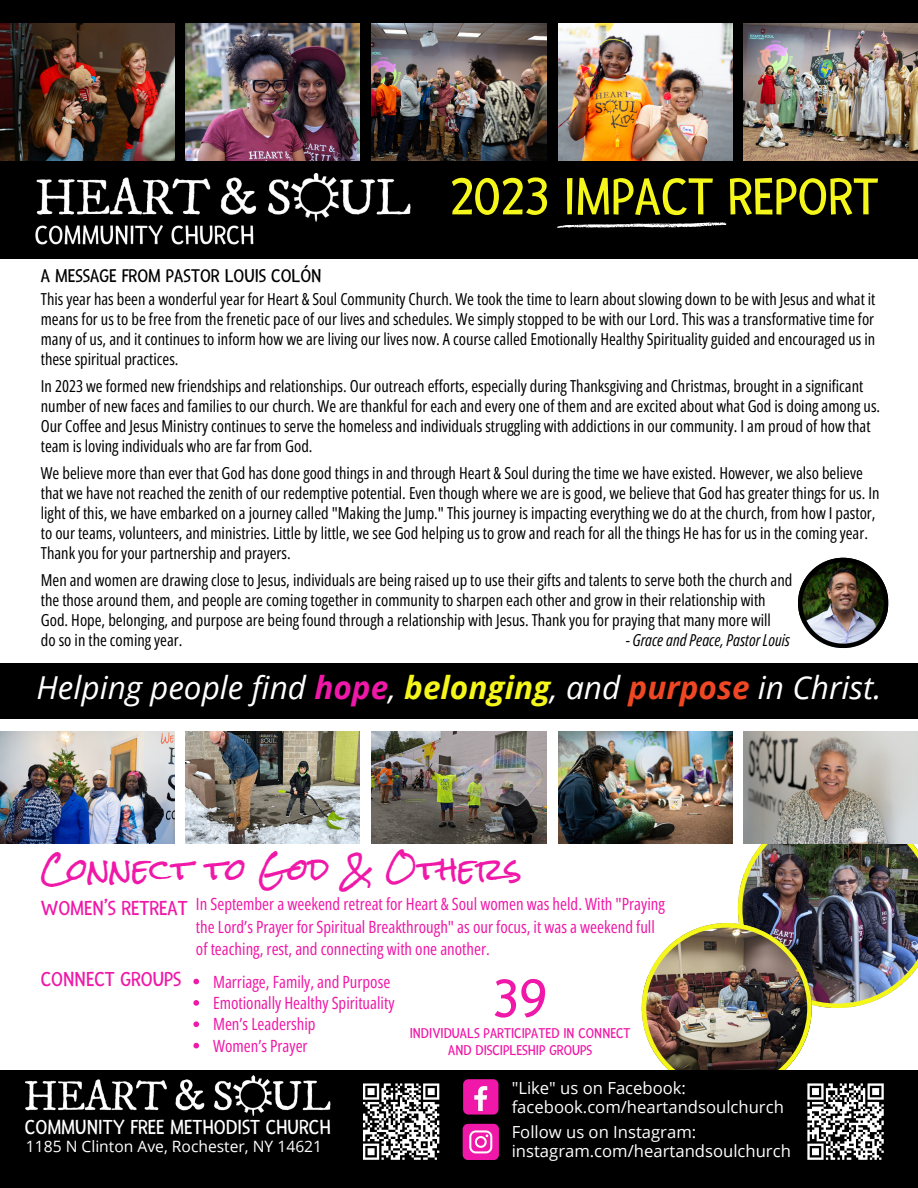
<style>
.page{position:relative;width:918px;height:1188px;background:#fff}
.page>*{position:absolute;margin:0;border:0;box-sizing:border-box;transform-origin:0 0}
.t1{font:57.15px "Fresca";color:#ef18a8}
.t2{font:55.8px "Fresca";color:#f5f71a}
.t3{font:italic 31.65px "Open Sans";color:#fff}
.t4{font:30px "Rock Salt";color:#ef18a8}
.t5{font:21.75px "Fresca";color:#fff}
.t6{font:21.75px "Fresca";color:#ef18a8}
.t7{font:19.8px "Fresca";color:#000}
.t8{font:16.8px/22.5px "Open Sans Condensed";color:#ef18a8}
.t9{font:16.65px/18.8px "Open Sans";color:#fff}
.t10{font:16.5px/20px "Open Sans Condensed";color:#000}
.t11{font:italic 16.5px "Open Sans Condensed";color:#000}
.t12{font:15.6px "Open Sans";color:#fff}
.t13{font:15.3px/16.8px "Fresca";color:#ef18a8;text-align:center}
.s1{font-weight:700;color:#ef18a8}
.s2{font-weight:700;color:#f5f71a}
.s3{font-weight:700;color:#ef4623}
</style>
<div class="page">
<div style="left:0;top:0;width:918px;height:259px;background:#000"></div>
<img style="left:186px;top:23px;width:174px;height:138px">
<img style="left:0;top:23px;width:174px;height:138px">
<img style="left:744px;top:23px;width:174px;height:138px">
<img style="left:558px;top:23px;width:174px;height:137px">
<img style="left:371px;top:23px;width:175px;height:138px">
<svg style="left:557px;top:222px;width:170px;height:6px"></svg>
<img style="left:35px;top:173px;width:376px;height:72px">
<img style="left:0;top:731px;width:174px;height:113px">
<img style="left:186px;top:731px;width:174px;height:113px">
<img style="left:371px;top:731px;width:176px;height:113px">
<img style="left:558px;top:731px;width:174px;height:113px">
<img style="left:744px;top:731px;width:174px;height:78px">
<svg style="left:193px;top:979px;width:6px;height:5px"></svg>
<svg style="left:193px;top:1000px;width:6px;height:6px"></svg>
<svg style="left:193px;top:1021px;width:6px;height:6px"></svg>
<svg style="left:193px;top:1043px;width:6px;height:5px"></svg>
<div style="left:0;top:663px;width:918px;height:56px;background:#000"></div>
<img style="left:798px;top:558px;width:90px;height:90px">
<div style="left:0;top:1071px;width:918px;height:117px;background:#000"></div>
<div style="left:463px;top:1079px;width:35px;height:36px;background:#ef18a8;border-radius:5px"></div>
<svg style="left:474px;top:1086px;width:13px;height:25px"></svg>
<img style="left:26px;top:1076px;width:305px;height:39px">
<svg style="left:463px;top:1124px;width:36px;height:36px"></svg>
<img style="left:642px;top:809px;width:276px;height:351px">
<svg style="left:363px;top:1083px;width:77px;height:77px"></svg>
<p class="t7" style="left:41px;top:265px;width:282px">A MESSAGE FROM PASTOR LOUIS COLÓN</p>
<p class="t2" style="left:450px;top:166px;width:430px">2023 IMPACT REPORT</p>
<p class="t10" style="left:41px;top:288px;width:836px;text-align:justify">This year has been a wonderful year for Heart &amp; Soul Community Church. We took the time to learn about slowing down to be with Jesus and what it means for us to be free from the frenetic pace of our lives and schedules. We simply stopped to be with our Lord. This was a transformative time for many of us, and it continues to inform how we are living our lives now. A course called Emotionally Healthy Spirituality guided and encouraged us in these spiritual practices.</p>
<p class="t10" style="left:41px;top:375px;width:841px">In 2023 we formed new friendships and relationships. Our outreach efforts, especially during Thanksgiving and Christmas, brought in a significant number of new faces and families to our church. We are thankful for each and every one of them and are excited about what God is doing among us.<br>Our Coffee and Jesus Ministry continues to serve the homeless and individuals struggling with addictions in our community. I am proud of how that team is loving individuals who are far from God.</p>
<p class="t10" style="left:41px;top:462px;width:840px">We believe more than ever that God has done good things in and through Heart &amp; Soul during the time we have existed. However, we also believe that we have not reached the zenith of our redemptive potential. Even though where we are is good, we believe that God has greater things for us. In light of this, we have embarked on a journey called "Making the Jump." This journey is impacting everything we do at the church, from how I pastor, to our teams, volunteers, and ministries. Little by little, we see God helping us to grow and reach for all the things He has for us in the coming year.<br>Thank you for your partnership and prayers.</p>
<p class="t10" style="left:41px;top:569px;width:753px">Men and women are drawing close to Jesus, individuals are being raised up to use their gifts and talents to serve both the church and</p>
<p class="t10" style="left:41px;top:589px;width:726px">the those around them, and people are coming together in community to sharpen each other and grow in their relationship with</p>
<p class="t10" style="left:41px;top:609px;width:732px">God. Hope, belonging, and purpose are being found through a relationship with Jesus. Thank you for praying that many more will</p>
<p class="t10" style="left:41px;top:629px;width:143px">do so in the coming year.</p>
<p class="t11" style="left:626px;top:628px;width:166px">- Grace and Peace, Pastor Louis</p>
<p class="t3" style="left:37px;top:665px;width:846px">Helping people find <span class="s1">hope</span>, <span class="s2">belonging</span>, and <span class="s3">purpose</span> in Christ.</p>
<p class="t4" style="left:41px;top:853px;width:483px">CONNECT TO GOD &amp; OTHERS</p>
<h2 class="t6" style="left:41px;top:896px;width:149px">WOMEN’S RETREAT</h2>
<h2 class="t6" style="left:41px;top:967px;width:142px">CONNECT GROUPS</h2>
<p class="t8" style="left:196px;top:893px;width:470px">In September a weekend retreat for Heart &amp; Soul women was held. With "Praying the Lord’s Prayer for Spiritual Breakthrough" as our focus, it was a weekend full of teaching, rest, and connecting with one another.</p>
<p class="t8" style="left:213px;top:970px;width:179px">Marriage, Family, and Purpose</p>
<h3 class="t8" style="left:213px;top:991px;width:183px">Emotionally Healthy Spirituality</h3>
<p class="t8" style="left:213px;top:1013px;width:104px">Men’s Leadership</p>
<h3 class="t8" style="left:213px;top:1034px;width:96px">Women’s Prayer</h3>
<p class="t1" style="left:493px;top:967px;width:56px">39</p>
<p class="t13" style="left:410px;top:1025px;width:222px">INDIVIDUALS PARTICIPATED IN CONNECT<br>AND DISCIPLESHIP GROUPS</p>
<h3 class="t5" style="left:25px;top:1115px;width:307px">COMMUNITY FREE METHODIST CHURCH</h3>
<h4 class="t12" style="left:26px;top:1135px;width:298px">1185 N Clinton Ave, Rochester, NY 14621</h4>
<p class="t9" style="left:512px;top:1078px;width:274px">"Like" us on Facebook: facebook.com/heartandsoulchurch</p>
<p class="t9" style="left:512px;top:1123px;width:186px">Follow us on Instagram:</p>
<p class="t9" style="left:512px;top:1141px;width:281px">instagram.com/heartandsoulchurch</p>
</div>
